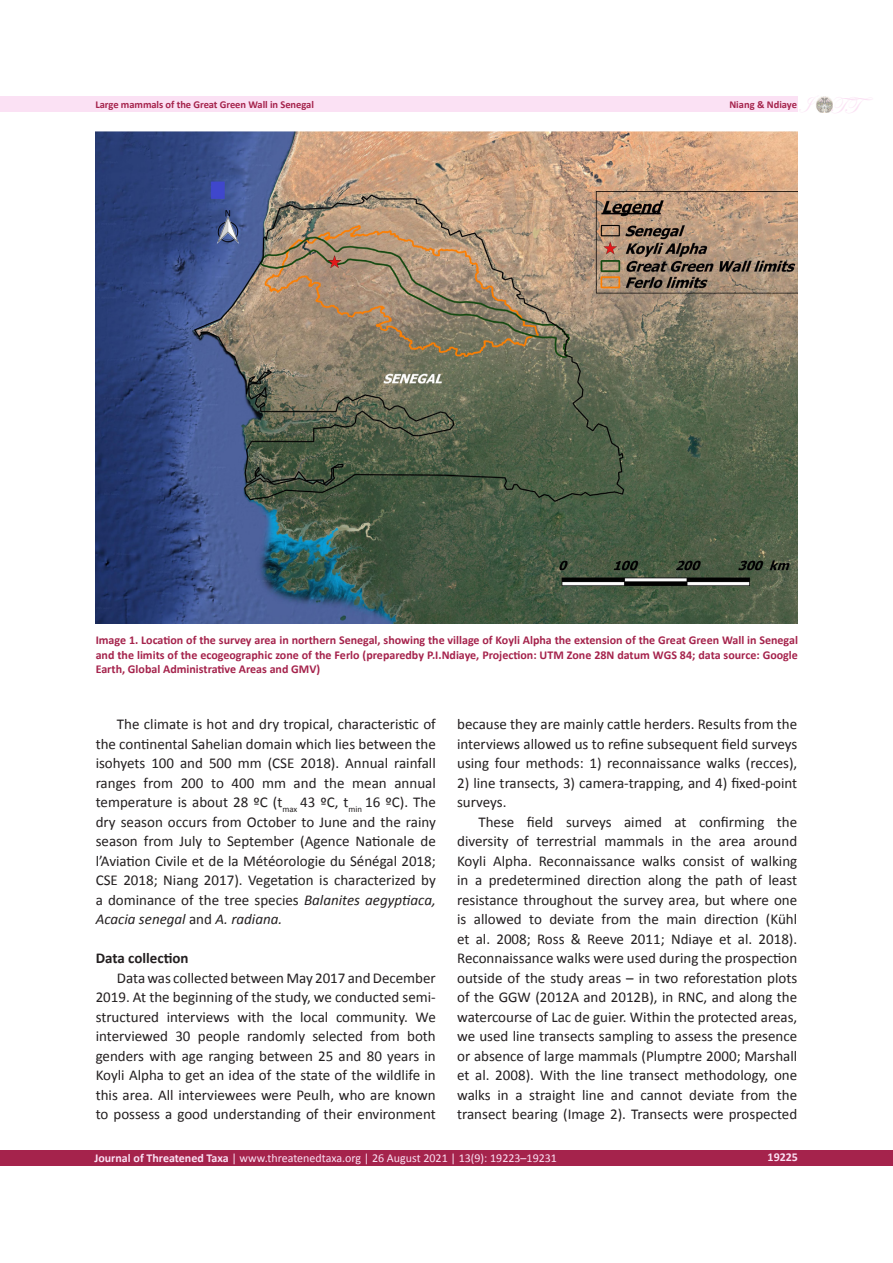
<style>
.page{position:relative;width:893px;height:1263px;background:#fff}
.page>*{position:absolute;margin:0;border:0;box-sizing:border-box;transform-origin:0 0}
.t1{font:24px "Edwardian Script ITC";color:#fbe1f4}
.t2{font:15px/19.5px "Calibri";color:#231f20;text-align:justify}
.heading_2{font:700 15px "Calibri";color:#231f20}
.t3{font:700 12px/14.4px "Calibri";color:#a5234c;text-align:justify}
.t4{font:12px "Calibri 2";color:#fbe1f4}
.t5{font:12px "Calibri Bold 2";color:#fbe1f4}
.t6{font:10.5px "Calibri Bold 2";letter-spacing:-.005em;color:#a5234c}
.s1{font-size:19.65px}
.s2{font-style:italic}
.s3{font-family:"Calibri 2"}
.s4{font-family:"Calibri Italic 2"}
.s5{font-family:"Calibri Bold 2"}
</style>
<div class="page">
<div style="left:0;top:97px;width:797px;height:15px;background:#fbe1f4"></div>
<div style="left:0;top:1150px;width:893px;height:16px;background:#a5234c"></div>
<img style="left:816px;top:96px;width:17px;height:17px">
<img style="left:96px;top:132px;width:701px;height:491px">
<h1 class="t1" style="left:800px;top:92px;width:74px"><span class="s1">J</span> TT</h1>
<p class="t6" style="left:95px;top:97px;width:220px">Large mammals of the Great Green Wall in Senegal</p>
<p class="t6" style="left:729px;top:97px;width:69px">Niang &amp; Ndiaye</p>
<p class="t3" style="left:96px;top:633px;width:704px">Image 1. Location of the survey area in northern Senegal, showing the village of Koyli Alpha the extension of the Great Green Wall in Senegal and the limits of the ecogeographic zone of the Ferlo (preparedby P.I.Ndiaye, Projection: UTM Zone 28N datum WGS 84; data source: Google Earth, Global Administrative Areas and GMV)</p>
<p class="t2" style="left:96px;top:714px;width:342px;text-indent:21px">The climate is hot and dry tropical, characteristic of the continental Sahelian domain which lies between the isohyets 100 and 500 mm (CSE 2018). Annual rainfall ranges from 200 to 400 mm and the mean annual temperature is about 28 ºC (t<sub>max</sub> 43 ºC, t<sub>min</sub> 16 ºC). The dry season occurs from October to June and the rainy season from July to September (Agence Nationale de l’Aviation Civile et de la Météorologie du Sénégal 2018; CSE 2018; Niang 2017). Vegetation is characterized by a dominance of the tree species <span class="s2">Balanites aegyptiaca, Acacia senegal</span> <span class="s3">and</span> <span class="s4">A. radiana.</span></p>
<p class="heading_2" style="left:96px;top:948px;width:94px">Data collection</p>
<p class="t2" style="left:96px;top:968px;width:342px;text-indent:21px">Data was collected between May 2017 and December 2019. At the beginning of the study, we conducted semi&shy;structured interviews with the local community. We interviewed 30 people randomly selected from both <span class="s3">genders with</span> age ranging between 25 and 80 years <span class="s3">in Koyli Alpha to get an idea of the state of the wildlife in </span>this area. All interviewees were Peulh, who are known <span class="s3">to possess a good understanding of their environment</span></p>
<p class="t2" style="left:457px;top:714px;width:342px">because they are mainly cattle herders. Results from the interviews allowed us to refine subsequent field surveys using four methods: 1) reconnaissance walks (recces),</p>
<p class="t2" style="left:457px;top:773px;width:342px">2) line transects, 3) camera-trapping, and 4) fixed-point <span class="s3">surveys.</span></p>
<p class="t2" style="left:457px;top:812px;width:342px;text-indent:21px">These field surveys aimed at confirming the <span class="s3">diversity of terrestrial mammals in the area around </span>Koyli Alpha. Reconnaissance walks consist of walking in a predetermined direction along the path of least resistance throughout the survey area, but where one is allowed to deviate from the main direction (Kühl <span class="s3">et al. 2008; Ross &amp; Reeve 2011; Ndiaye et al. 2018).<br></span>Reconnaissance walks were used during the prospection outside of the study areas – in two reforestation plots of the GGW (2012A and 2012B), in RNC, and along the watercourse of Lac de guier. Within the protected areas, we used line transects sampling to assess the presence or absence of large mammals (Plumptre 2000; Marshall et al. 2008). With the line transect methodology, one walks in a straight line and cannot deviate from the transect bearing (Image 2). Transects were prospected</p>
<p class="t4" style="left:94px;top:1150px;width:464px"><span class="s5">Journal of Threatened Taxa</span> | www.threatenedtaxa.org | 26 August 2021 | 13(9): 19223–19231</p>
<p class="t5" style="left:768px;top:1150px;width:32px">19225</p>
</div>
